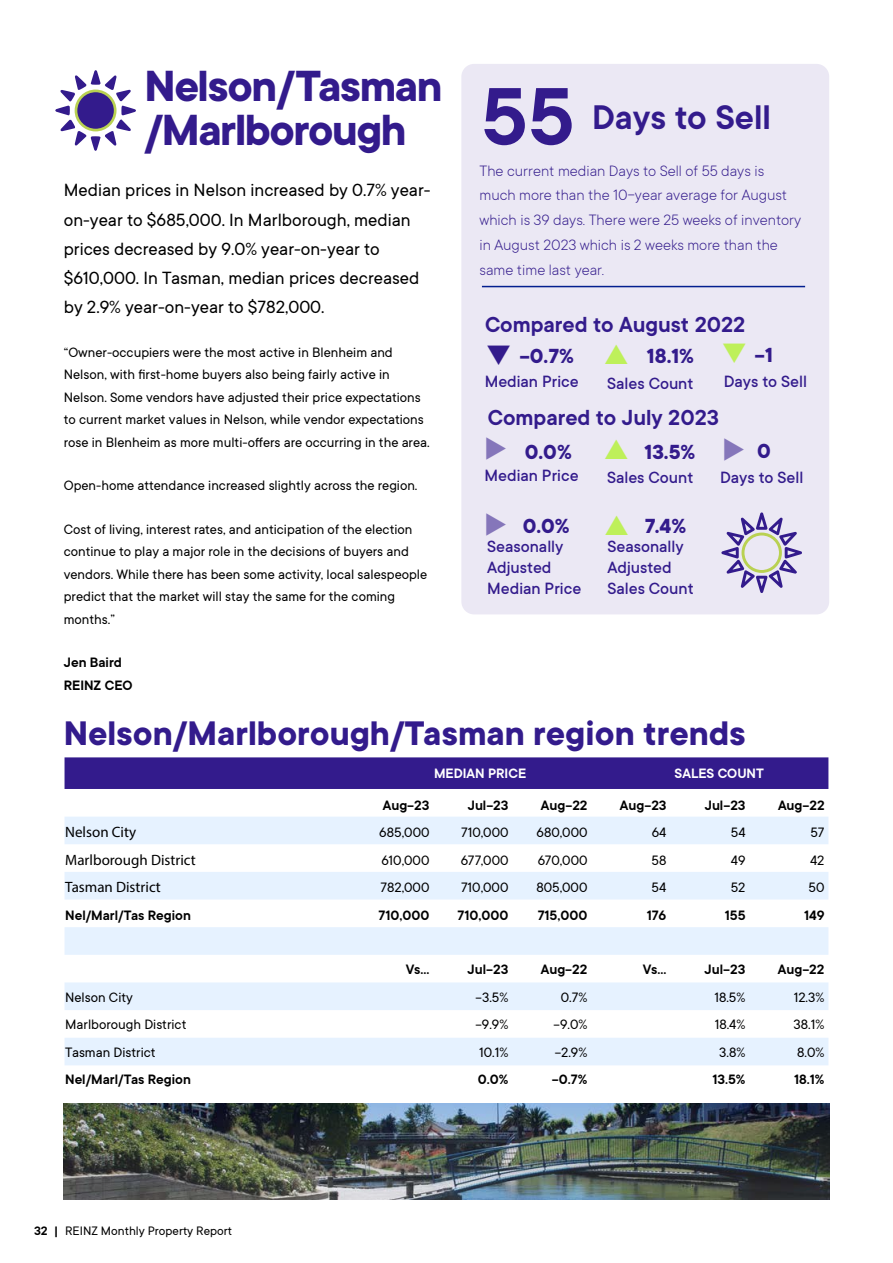
<style>
.page{position:relative;width:893px;height:1263px;background:#fff}
.page>*{position:absolute;margin:0;border:0;box-sizing:border-box;transform-origin:0 0}
.t1{font:600 90px "TT Commons";color:#331b8c}
.t2{font:700 48px/43.5px "TT Commons";letter-spacing:-.03em;color:#331b8c}
.t3{font:600 37.65px "TT Commons";color:#331b8c}
.t4{font:700 37.5px "TT Commons";color:#331b8c}
.t5{font:600 24px "TT Commons";color:#331b8c}
.t6{font:700 22.5px "TT Commons";color:#331b8c}
.t7{font:19.5px/29.2px "TT Commons";color:#000}
.t8{font:500 18px/21px "TT Commons";color:#331b8c}
.t9{font:300 16.5px/24.8px "TT Commons";color:#331b8c}
.t10{font:15px/22.5px "TT Commons";color:#000}
.t11{font:600 15px/22.5px "TT Commons";color:#000}
.t12{font:15px "Myriad Pro";color:#000}
.t13{font:600 15px "TT Commons";color:#fff}
.t14{font:13.5px "TT Commons";color:#000}
.s1{color:#bef05a}
.s2{color:#8576ba}
.s3{font-weight:600}
</style>
<div class="page">
<svg style="left:55px;top:70px;width:81px;height:81px"></svg>
<div style="left:65px;top:757px;width:763px;height:32px;background:#331b8c"></div>
<svg style="left:65px;top:817px;width:763px;height:248px;fill:#e6f2ff"></svg>
<div style="left:461px;top:64px;width:368px;height:550px;background:#ebe8f4;border-radius:13px"></div>
<hr style="left:482px;top:286px;width:323px;height:1px;background:#031f8f">
<svg style="left:721px;top:512px;width:81px;height:81px"></svg>
<img style="left:64px;top:1104px;width:765px;height:95px">
<h2 class="t2" style="left:145px;top:66px;width:299px">Nelson/Tasman /Marlborough</h2>
<h3 class="t7" style="left:64px;top:176px;width:368px">Median prices in Nelson increased by 0.7% year&shy;on-year to $685,000. In Marlborough, median prices decreased by 9.0% year-on-year to $610,000. In Tasman, median prices decreased by 2.9% year-on-year to $782,000.</h3>
<p class="t10" style="left:64px;top:341px;width:367px">“Owner-occupiers were the most active in Blenheim and Nelson, with first-home buyers also being fairly active in Nelson. Some vendors have adjusted their price expectations to current market values in Nelson, while vendor expectations rose in Blenheim as more multi-offers are occurring in the area.</p>
<p class="t10" style="left:64px;top:475px;width:355px">Open-home attendance increased slightly across the region.</p>
<p class="t10" style="left:64px;top:518px;width:365px">Cost of living, interest rates, and anticipation of the election continue to play a major role in the decisions of buyers and vendors. While there has been some activity, local salespeople predict that the market will stay the same for the coming months.”</p>
<p class="t11" style="left:64px;top:652px;width:70px">Jen Baird<br>REINZ CEO</p>
<h1 class="t1" style="left:481px;top:67px;width:95px">55</h1>
<p class="t9" style="left:479px;top:158px;width:323px">The current median Days to Sell of 55 days is much more than the 10-year average for August which is 39 days. There were 25 weeks of inventory in August 2023 which is 2 weeks more than the same time last year.</p>
<h3 class="t3" style="left:592px;top:97px;width:180px">Days to Sell</h3>
<h3 class="t5" style="left:485px;top:312px;width:262px">Compared to August 2022</h3>
<p class="t8" style="left:485px;top:371px;width:96px">Median Price</p>
<p class="t8" style="left:607px;top:373px;width:88px">Sales Count</p>
<p class="t8" style="left:724px;top:371px;width:85px">Days to Sell</p>
<h3 class="t6" style="left:485px;top:343px;width:90px">❑ -0.7%</h3>
<h3 class="t6" style="left:647px;top:343px;width:127px">18.1% <span class="s1">❑</span> -1</h3>
<h3 class="t5" style="left:488px;top:405px;width:233px">Compared to July 2023</h3>
<h3 class="t6" style="left:484px;top:440px;width:89px"><span class="s2">◆</span> 0.0%</h3>
<h3 class="t6" style="left:645px;top:440px;width:128px">13.5% <span class="s2">◆</span> 0</h3>
<p class="t8" style="left:484px;top:465px;width:96px">Median Price</p>
<p class="t8" style="left:607px;top:467px;width:88px">Sales Count</p>
<p class="t8" style="left:720px;top:467px;width:85px">Days to Sell</p>
<h3 class="t6" style="left:523px;top:513px;width:49px">0.0%</h3>
<h3 class="t6" style="left:645px;top:513px;width:43px">7.4%</h3>
<p class="t8" style="left:487px;top:536px;width:96px">Seasonally<br>Adjusted<br>Median Price</p>
<p class="t8" style="left:607px;top:536px;width:88px">Seasonally<br>Adjusted<br>Sales Count</p>
<h3 class="t4" style="left:64px;top:712px;width:684px">Nelson/Marlborough/Tasman region trends</h3>
<p class="t13" style="left:434px;top:765px;width:94px">MEDIAN PRICE</p>
<p class="t13" style="left:675px;top:765px;width:91px">SALES COUNT</p>
<p class="t11" style="left:383px;top:794px;width:48px">Aug-23</p>
<p class="t11" style="left:468px;top:794px;width:42px">Jul-23</p>
<p class="t11" style="left:541px;top:794px;width:48px">Aug-22</p>
<p class="t11" style="left:620px;top:794px;width:48px">Aug-23</p>
<p class="t11" style="left:705px;top:794px;width:42px">Jul-23</p>
<p class="t11" style="left:778px;top:794px;width:48px">Aug-22</p>
<p class="t12" style="left:65px;top:823px;width:72px">Nelson City</p>
<p class="t10" style="left:379px;top:822px;width:52px">685,000</p>
<p class="t10" style="left:461px;top:822px;width:49px">710,000</p>
<p class="t10" style="left:536px;top:822px;width:53px">680,000</p>
<p class="t10" style="left:652px;top:822px;width:16px">64</p>
<p class="t10" style="left:731px;top:822px;width:16px">54</p>
<p class="t10" style="left:811px;top:822px;width:15px">57</p>
<p class="t12" style="left:65px;top:850px;width:132px">Marlborough District</p>
<p class="t10" style="left:381px;top:849px;width:50px">610,000</p>
<p class="t10" style="left:461px;top:849px;width:49px">677,000</p>
<p class="t10" style="left:538px;top:849px;width:51px">670,000</p>
<p class="t10" style="left:652px;top:849px;width:16px">58</p>
<p class="t10" style="left:731px;top:849px;width:16px">49</p>
<p class="t10" style="left:810px;top:849px;width:16px">42</p>
<p class="t12" style="left:65px;top:878px;width:97px">Tasman District</p>
<p class="t10" style="left:380px;top:876px;width:50px">782,000</p>
<p class="t10" style="left:461px;top:876px;width:49px">710,000</p>
<p class="t10" style="left:536px;top:876px;width:52px">805,000</p>
<p class="t10" style="left:652px;top:876px;width:16px">54</p>
<p class="t10" style="left:731px;top:876px;width:16px">52</p>
<p class="t10" style="left:809px;top:876px;width:17px">50</p>
<p class="t11" style="left:65px;top:904px;width:127px">Nel/Marl/Tas Region</p>
<p class="t11" style="left:378px;top:904px;width:52px">710,000</p>
<p class="t11" style="left:457px;top:904px;width:52px">710,000</p>
<p class="t11" style="left:538px;top:904px;width:51px">715,000</p>
<p class="t11" style="left:647px;top:904px;width:21px">176</p>
<p class="t11" style="left:725px;top:904px;width:22px">155</p>
<p class="t11" style="left:804px;top:904px;width:22px">149</p>
<p class="t11" style="left:406px;top:959px;width:25px">Vs…</p>
<p class="t11" style="left:468px;top:959px;width:42px">Jul-23</p>
<p class="t11" style="left:541px;top:959px;width:48px">Aug-22</p>
<p class="t11" style="left:643px;top:959px;width:25px">Vs…</p>
<p class="t11" style="left:705px;top:959px;width:42px">Jul-23</p>
<p class="t11" style="left:778px;top:959px;width:48px">Aug-22</p>
<p class="t10" style="left:65px;top:986px;width:69px">Nelson City</p>
<p class="t10" style="left:476px;top:986px;width:34px">-3.5%</p>
<p class="t10" style="left:561px;top:986px;width:28px">0.7%</p>
<p class="t10" style="left:714px;top:986px;width:33px">18.5%</p>
<p class="t10" style="left:794px;top:986px;width:32px">12.3%</p>
<p class="t10" style="left:65px;top:1013px;width:123px">Marlborough District</p>
<p class="t10" style="left:476px;top:1013px;width:34px">-9.9%</p>
<p class="t10" style="left:554px;top:1013px;width:35px">-9.0%</p>
<p class="t10" style="left:715px;top:1013px;width:32px">18.4%</p>
<p class="t10" style="left:794px;top:1013px;width:32px">38.1%</p>
<p class="t10" style="left:65px;top:1041px;width:92px">Tasman District</p>
<p class="t10" style="left:479px;top:1041px;width:31px">10.1%</p>
<p class="t10" style="left:555px;top:1041px;width:34px">-2.9%</p>
<p class="t10" style="left:719px;top:1041px;width:28px">3.8%</p>
<p class="t10" style="left:797px;top:1041px;width:29px">8.0%</p>
<p class="t11" style="left:65px;top:1068px;width:127px">Nel/Marl/Tas Region</p>
<p class="t11" style="left:478px;top:1068px;width:32px">0.0%</p>
<p class="t11" style="left:552px;top:1068px;width:37px">-0.7%</p>
<p class="t11" style="left:712px;top:1068px;width:35px">13.5%</p>
<p class="t11" style="left:794px;top:1068px;width:32px">18.1%</p>
<p class="t14" style="left:34px;top:1224px;width:200px"><span class="s3">32 |</span> REINZ Monthly Property Report</p>
</div>
